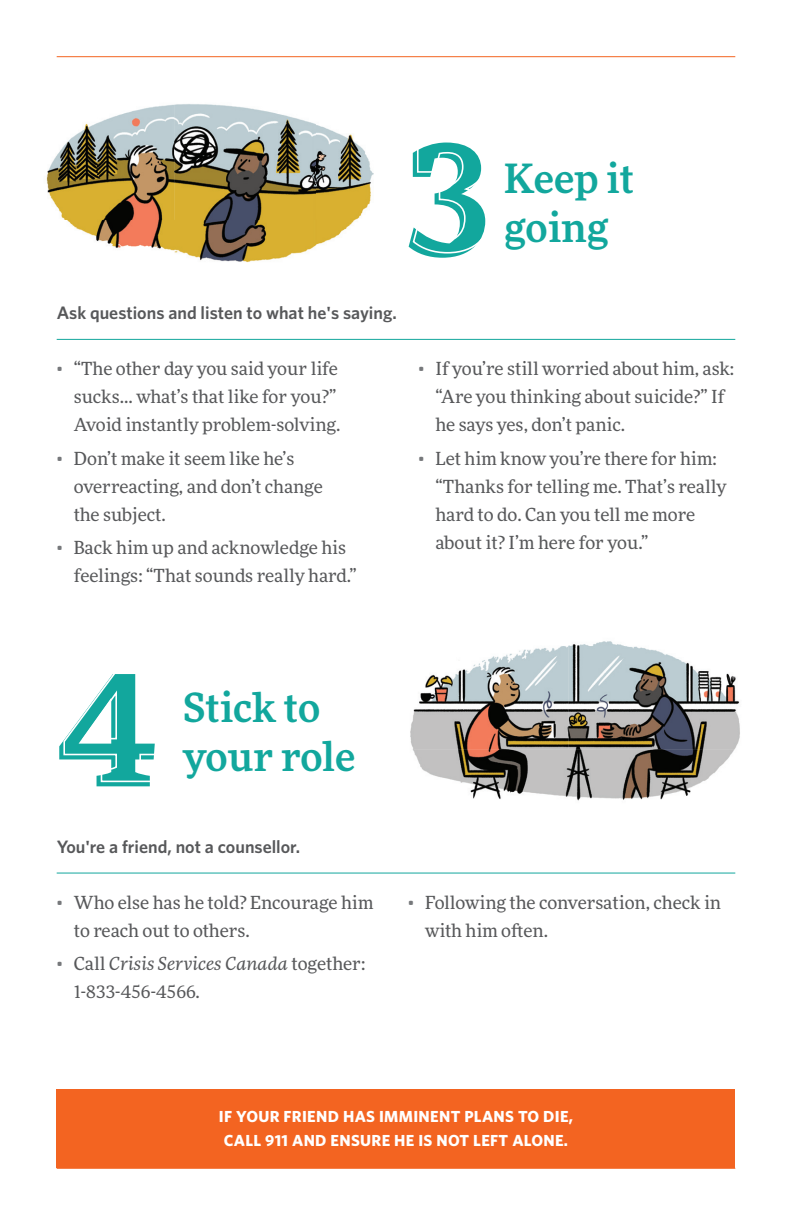
<style>
.page{position:relative;width:792px;height:1224px;background:#fff}
.page>*{position:absolute;margin:0;border:0;box-sizing:border-box;transform-origin:0 0}
.t1{font:700 160px "More Pro";color:#12a79d}
.t2{font:500 40px/48.8px "More Pro";color:#12a79d}
.t3{font:18px/28px "More Pro";color:#57585a}
.t4{font:600 18px "Whitney HTF";color:#57585a}
.t5{font:700 16px/24px "Whitney HTF";letter-spacing:.02em;color:#fff;text-align:center}
.s1{font-family:"Whitney HTF";font-weight:700;font-size:12px;color:#76787b}
.s2{font-style:italic}
</style>
<div class="page">
<hr style="left:57px;top:56px;width:678px;height:1px;background:#f36421">
<hr style="left:57px;top:1168px;width:678px;height:1px;background:#f36421">
<hr style="left:57px;top:339px;width:678px;height:1px;background:#12a79d">
<img style="left:46px;top:104px;width:128px;height:116px">
<img style="left:174px;top:104px;width:142px;height:116px">
<img style="left:316px;top:125px;width:58px;height:120px">
<img style="left:67px;top:220px;width:249px;height:42px">
<img style="left:410px;top:641px;width:330px;height:109px">
<img style="left:413px;top:750px;width:321px;height:51px">
<hr style="left:57px;top:873px;width:678px;height:1px;background:#12a79d">
<div style="left:57px;top:1089px;width:678px;height:78px;background:#f36421"></div>
<h1 class="t1" style="left:404px;top:76px;width:87px">3</h1>
<h2 class="t2" style="left:504px;top:152px;width:131px">Keep it going</h2>
<p class="t4" style="left:57px;top:302px;width:342px">Ask questions and listen to what he's saying.</p>
<p class="t3" style="left:74px;top:354px;width:268px;text-indent:-17px"><span class="s1">•</span> “The other day you said your life sucks… what’s that like for you?”<br>Avoid instantly problem-solving.</p>
<p class="t3" style="left:74px;top:443px;width:251px;text-indent:-17px"><span class="s1">•</span> Don’t make it seem like he’s overreacting, and don’t change the subject.</p>
<p class="t3" style="left:74px;top:533px;width:285px;text-indent:-17px"><span class="s1">•</span> Back him up and acknowledge his feelings: “That sounds really hard.”</p>
<p class="t3" style="left:436px;top:354px;width:300px;text-indent:-17px"><span class="s1">•</span> If you’re still worried about him, ask: “Are you thinking about suicide?” If he says yes, don’t panic.</p>
<p class="t3" style="left:436px;top:443px;width:293px;text-indent:-17px"><span class="s1">•</span> Let him know you’re there for him: “Thanks for telling me. That’s really hard to do. Can you tell me more about it? I’m here for you.”</p>
<h1 class="t1" style="left:57px;top:607px;width:85px">4</h1>
<h2 class="t2" style="left:183px;top:681px;width:174px">Stick to your role</h2>
<p class="t4" style="left:57px;top:835px;width:245px">You're a friend, not a counsellor.</p>
<p class="t3" style="left:74px;top:887px;width:301px;text-indent:-17px"><span class="s1">•</span> Who else has he told? Encourage him to reach out to others.</p>
<p class="t3" style="left:74px;top:949px;width:293px;text-indent:-17px"><span class="s1">•</span> Call <span class="s2">Crisis Services Canada</span> together:<br>1-833-456-4566.</p>
<p class="t3" style="left:425px;top:887px;width:298px;text-indent:-17px"><span class="s1">•</span> Following the conversation, check in with him often.</p>
<p class="t5" style="left:219px;top:1104px;width:356px">IF YOUR FRIEND HAS IMMINENT PLANS TO DIE,<br>CALL 911 AND ENSURE HE IS NOT LEFT ALONE.</p>
</div>
